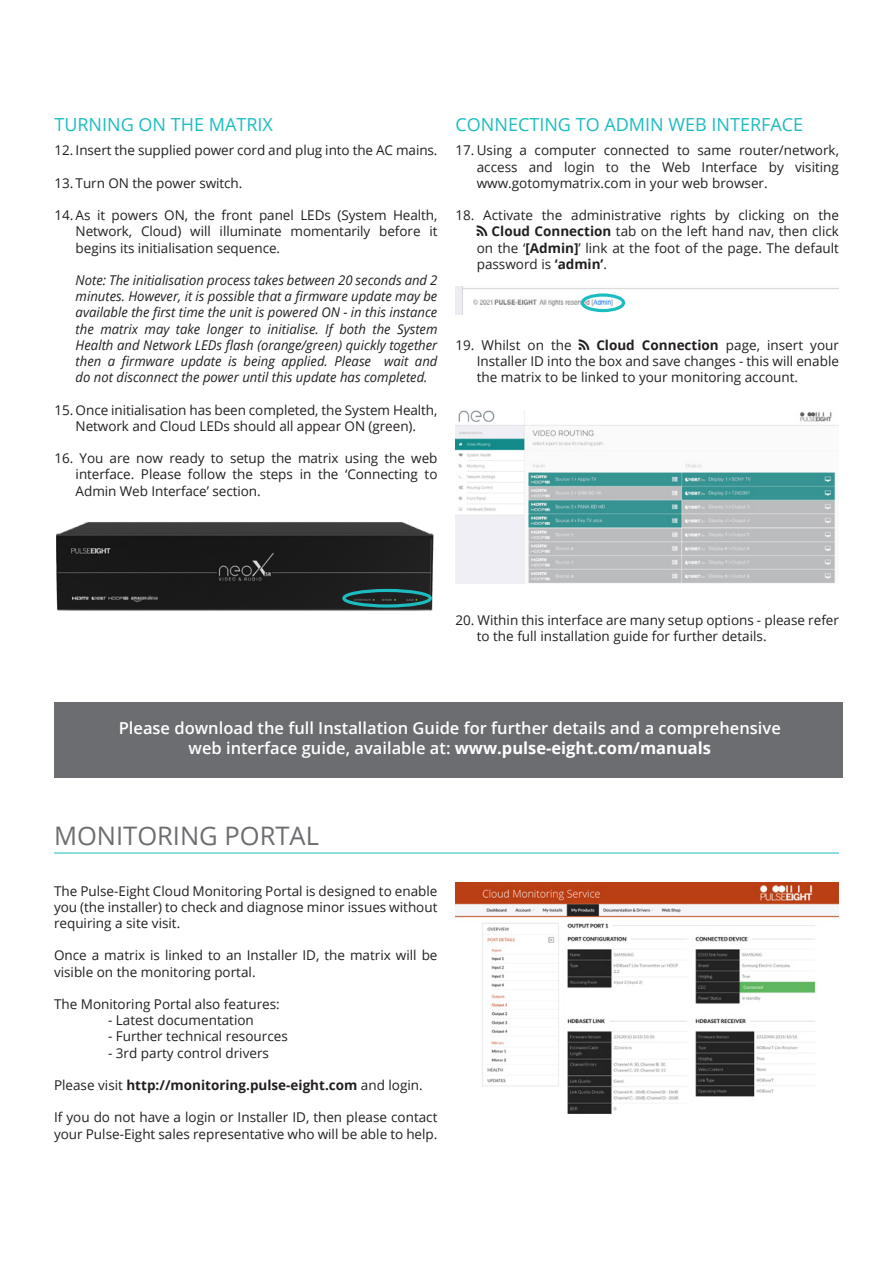
<style>
.page{position:relative;width:893px;height:1263px;background:#fff}
.page>*{position:absolute;margin:0;border:0;box-sizing:border-box;transform-origin:0 0}
.t1{font:25.5px "Open Sans";color:#6c6d70}
.t2{font:18px "Open Sans";color:#1cbcc1}
.t3{font:600 16.5px "Open Sans";color:#fff}
.t4{font:13.5px/16.2px "Open Sans";color:#231f20;text-align:justify}
.t5{font:italic 13.5px/16.2px "Open Sans";color:#231f20;text-align:justify}
.t6{font:700 13.5px "Open Sans";color:#231f20}
.s1{font-weight:700}
.s2{font-weight:400}
</style>
<div class="page">
<img style="left:455px;top:410px;width:384px;height:174px">
<div style="left:54px;top:702px;width:788px;height:75px;background:#6c6d70"></div>
<img style="left:56px;top:522px;width:378px;height:89px">
<div style="left:342px;top:589px;width:90px;height:19px;border:3px solid #1cbcc1;border-radius:50%"></div>
<img style="left:455px;top:287px;width:384px;height:28px">
<div style="left:581px;top:293px;width:44px;height:19px;border:3px solid #1cbcc1;border-radius:50%"></div>
<hr style="left:54px;top:853px;width:785px;height:1px;background:#1cbcc1">
<img style="left:455px;top:883px;width:384px;height:230px">
<p class="t2" style="left:54px;top:112px;width:220px">TURNING ON THE MATRIX</p>
<p class="t4" style="left:54px;top:142px;width:385px">12. Insert the supplied power cord and plug into the AC mains.</p>
<p class="t4" style="left:54px;top:174px;width:190px">13. Turn ON the power switch.</p>
<p class="t4" style="left:76px;top:207px;width:363px;text-indent:-21px">14. As it powers ON, the front panel LEDs (System Health, Network, Cloud) will illuminate momentarily before it begins its initialisation sequence.</p>
<p class="t5" style="left:76px;top:272px;width:363px">Note: The initialisation process takes between 20 seconds and 2 minutes. However, it is possible that a firmware update may be available the first time the unit is powered ON - in this instance the matrix may take longer to initialise. If both the System Health and Network LEDs flash (orange/green) quickly together then a firmware update is being applied. Please wait and do not disconnect the power until this update has completed.</p>
<p class="t4" style="left:54px;top:401px;width:385px;text-align:center">15. Once initialisation has been completed, the System Health,<br>Network and Cloud LEDs should all appear ON (green).</p>
<p class="t4" style="left:76px;top:450px;width:363px;text-indent:-21px">16. You are now ready to setup the matrix using the web interface. Please follow the steps in the ‘Connecting to Admin Web Interface’ section.</p>
<p class="t2" style="left:455px;top:112px;width:349px">CONNECTING TO ADMIN WEB INTERFACE</p>
<p class="t4" style="left:477px;top:142px;width:364px;text-indent:-21px">17. Using a computer connected to same router/network, access and login to the Web Interface by visiting www.gotomymatrix.com in your web browser.</p>
<p class="t4" style="left:455px;top:207px;width:385px">18. Activate the administrative rights by clicking on the</p>
<p class="t4" style="left:492px;top:223px;width:349px"><span class="s1">Cloud Connection</span> tab on the left hand nav, then click</p>
<p class="t4" style="left:477px;top:239px;width:364px">on the ‘<span class="s1">[Admin]</span>’ link at the foot of the page. The default</p>
<p class="t4" style="left:477px;top:255px;width:132px">password is <span class="s1">‘admin’</span>.</p>
<p class="t4" style="left:455px;top:336px;width:118px">19. Whilst on the</p>
<p class="t4" style="left:477px;top:336px;width:364px;text-indent:120px"><span class="s1">Cloud Connection</span> page, insert your Installer ID into the box and save changes - this will enable the matrix to be linked to your monitoring account.</p>
<p class="t4" style="left:477px;top:612px;width:364px;text-indent:-21px">20. Within this interface are many setup options - please refer to the full installation guide for further details.</p>
<p class="t3" style="left:119px;top:717px;width:664px">Please download the full Installation Guide for further details and a comprehensive</p>
<p class="t3" style="left:189px;top:737px;width:524px">web interface guide, available at: <span class="s1">www.pulse-eight.com/manuals</span></p>
<p class="t1" style="left:54px;top:818px;width:266px">MONITORING PORTAL</p>
<p class="t4" style="left:54px;top:882px;width:385px">The Pulse-Eight Cloud Monitoring Portal is designed to enable you (the installer) to check and diagnose minor issues without requiring a site visit.</p>
<p class="t4" style="left:54px;top:947px;width:385px">Once a matrix is linked to an Installer ID, the matrix will be visible on the monitoring portal.</p>
<p class="t4" style="left:54px;top:996px;width:227px">The Monitoring Portal also features:</p>
<p class="t4" style="left:108px;top:1012px;width:147px">- Latest documentation</p>
<p class="t4" style="left:108px;top:1028px;width:181px">- Further technical resources</p>
<p class="t4" style="left:108px;top:1044px;width:162px">- 3rd party control drivers</p>
<p class="t6" style="left:54px;top:1075px;width:370px"><span class="s2">Please visit</span> http://monitoring.pulse-eight.com <span class="s2">and login.</span></p>
<p class="t4" style="left:54px;top:1109px;width:385px">If you do not have a login or Installer ID, then please contact your Pulse-Eight sales representative who will be able to help.</p>
</div>
